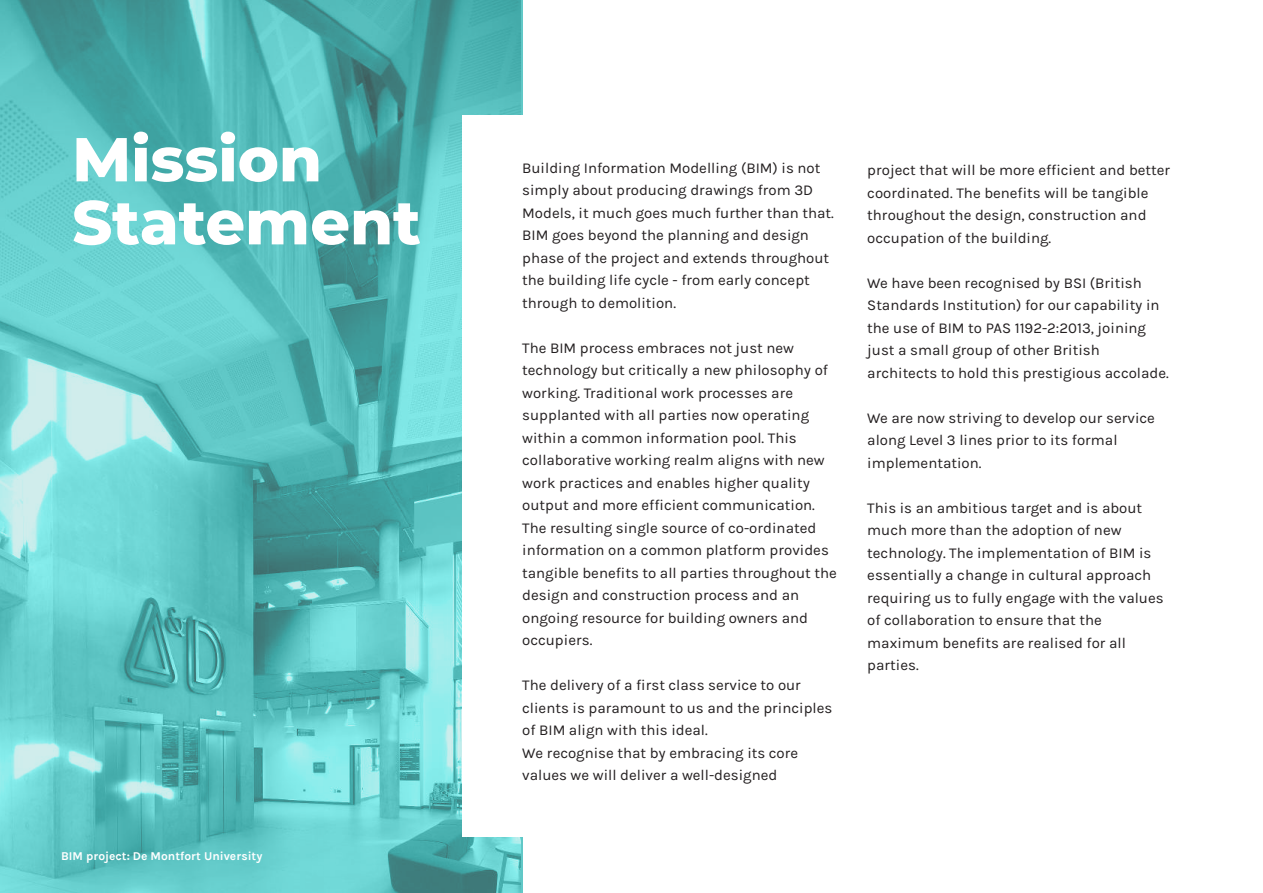
<style>
.page{position:relative;width:1263px;height:893px;background:#fff}
.page>*{position:absolute;margin:0;border:0;box-sizing:border-box;transform-origin:0 0}
.t1{font:800 61.95px/63px "Montserrat";color:#fff}
.t2{font:15px/22.5px "Karla";color:#231f20}
.t3{font:700 12px "Karla";color:#fff}
</style>
<div class="page">
<svg style="left:0;top:0;width:522px;height:893px;background:#60c2c1"></svg>
<div style="left:462px;top:116px;width:691px;height:721px;background:#fff"></div>
<h1 class="t1" style="left:72px;top:124px;width:350px">Mission<br>Statement</h1>
<p class="t3" style="left:61px;top:849px;width:203px">BIM project: De Montfort University</p>
<p class="t2" style="left:522px;top:157px;width:313px">Building Information Modelling (BIM) is not simply about producing drawings from 3D Models, it much goes much further than that.<br>BIM goes beyond the planning and design phase of the project and extends throughout the building life cycle - from early concept through to demolition.</p>
<p class="t2" style="left:522px;top:337px;width:316px">The BIM process embraces not just new technology but critically a new philosophy of working. Traditional work processes are supplanted with all parties now operating within a common information pool. This collaborative working realm aligns with new work practices and enables higher quality output and more efficient communication.<br>The resulting single source of co-ordinated information on a common platform provides tangible benefits to all parties throughout the design and construction process and an ongoing resource for building owners and occupiers.</p>
<p class="t2" style="left:522px;top:674px;width:312px">The delivery of a first class service to our clients is paramount to us and the principles of BIM align with this ideal.<br>We recognise that by embracing its core values we will deliver a well-designed</p>
<p class="t2" style="left:867px;top:159px;width:304px">project that will be more efficient and better coordinated. The benefits will be tangible throughout the design, construction and occupation of the building.</p>
<p class="t2" style="left:867px;top:272px;width:303px">We have been recognised by BSI (British Standards Institution) for our capability in the use of BIM to PAS 1192-2:2013, joining just a small group of other British architects to hold this prestigious accolade.</p>
<p class="t2" style="left:867px;top:407px;width:289px">We are now striving to develop our service along Level 3 lines prior to its formal implementation.</p>
<p class="t2" style="left:867px;top:497px;width:298px">This is an ambitious target and is about much more than the adoption of new technology. The implementation of BIM is essentially a change in cultural approach requiring us to fully engage with the values of collaboration to ensure that the maximum benefits are realised for all parties.</p>
</div>
